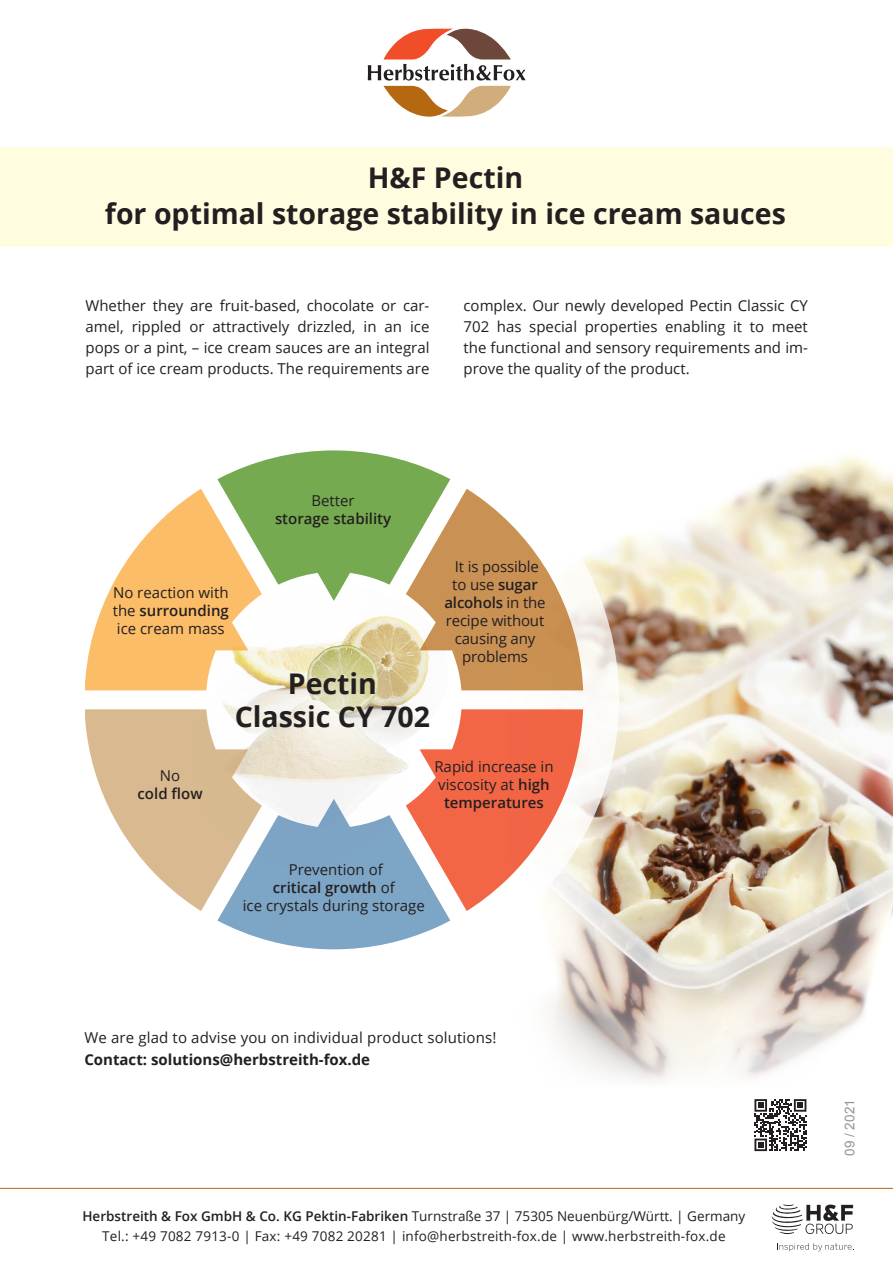
<style>
.page{position:relative;width:893px;height:1263px;background:#fff}
.page>*{position:absolute;margin:0;border:0;box-sizing:border-box;transform-origin:0 0}
.t1{font:700 28.5px "Open Sans";color:#231f20}
.t2{font:15px/21px "Open Sans";color:#231f20;text-align:justify}
.t3{font:600 15px "Open Sans";color:#231f20}
.t4{font:700 15px "Open Sans";color:#231f20}
.t5{font:13.5px "Open Sans";letter-spacing:.015em;color:#231f20}
.t6{font:13.5px "Arial";color:#939598}
.s1{font-weight:400}
.s2{font-weight:600}
</style>
<div class="page">
<img style="left:667px;top:455px;width:226px;height:533px">
<svg style="left:667px;top:988px;width:202px;height:90px"></svg>
<svg style="left:461px;top:534px;width:206px;height:547px"></svg>
<div style="left:0;top:147px;width:893px;height:100px;background:#fffce0"></div>
<svg style="left:368px;top:29px;width:158px;height:88px"></svg>
<img style="left:398px;top:690px;width:23px;height:19px">
<img style="left:191px;top:651px;width:219px;height:218px;border-radius:109px">
<svg style="left:754px;top:1099px;width:52px;height:52px"></svg>
<svg style="left:772px;top:1204px;width:81px;height:30px"></svg>
<svg style="left:777px;top:1243px;width:77px;height:8px"></svg>
<hr style="left:0;top:1188px;width:893px;height:1px;background:#b66711">
<svg style="left:85px;top:450px;width:498px;height:240px"></svg>
<svg style="left:85px;top:709px;width:498px;height:240px"></svg>
<svg style="left:268px;top:643px;width:133px;height:133px;background:#e6e1c7"></svg>
<p class="t1" style="left:368px;top:157px;width:157px">H&amp;F Pectin</p>
<p class="t1" style="left:105px;top:193px;width:682px">for optimal storage stability in ice cream sauces</p>
<p class="t2" style="left:86px;top:295px;width:345px">Whether they are fruit-based, chocolate or car&shy;amel, rippled or attractively drizzled, in an ice pops or a pint, – ice cream sauces are an integral part of ice cream products. The requirements are</p>
<p class="t2" style="left:463px;top:295px;width:346px">complex. Our newly developed Pectin Classic CY 702 has special properties enabling it to meet the functional and sensory requirements and im&shy;prove the quality of the product.</p>
<p class="t2" style="left:113px;top:582px;width:117px">No reaction with</p>
<p class="t3" style="left:113px;top:600px;width:118px"><span class="s1">the</span> surrounding</p>
<p class="t2" style="left:117px;top:618px;width:109px">ice cream mass</p>
<p class="t2" style="left:311px;top:490px;width:45px">Better</p>
<p class="t3" style="left:275px;top:508px;width:118px">storage stability</p>
<p class="t1" style="left:288px;top:663px;width:91px">Pectin</p>
<p class="t1" style="left:235px;top:696px;width:197px">Classic CY 702</p>
<p class="t2" style="left:455px;top:556px;width:86px">It is possible</p>
<p class="t2" style="left:452px;top:574px;width:87px">to use <span class="s2">sugar</span></p>
<p class="t2" style="left:444px;top:594px;width:103px;line-height:18px;text-align:center"><span class="s2">alcohols</span> in the recipe without causing any</p>
<p class="t2" style="left:462px;top:646px;width:67px">problems</p>
<p class="t2" style="left:160px;top:764px;width:22px">No</p>
<p class="t3" style="left:138px;top:783px;width:67px">cold flow</p>
<p class="t2" style="left:434px;top:757px;width:121px;line-height:18px;text-align:center">Rapid increase in viscosity at <span class="s2">high temperatures</span></p>
<p class="t2" style="left:289px;top:859px;width:96px">Prevention of</p>
<p class="t3" style="left:273px;top:877px;width:124px">critical growth <span class="s1">of</span></p>
<p class="t2" style="left:243px;top:895px;width:183px">ice crystals during storage</p>
<p class="t2" style="left:84px;top:1026px;width:414px">We are glad to advise you on individual product solutions!</p>
<p class="t4" style="left:84px;top:1049px;width:287px">Contact: solutions@herbstreith-fox.de</p>
<p class="t5" style="left:82px;top:1207px;width:664px"><span class="s2">Herbstreith &amp; Fox GmbH &amp; Co. KG Pektin-Fabriken</span> Turnstraße 37 | 75305 Neuenbürg/Württ. | Germany</p>
<p class="t5" style="left:102px;top:1226px;width:625px">Tel.: +49 7082 7913-0 | Fax: +49 7082 20281 | info@herbstreith-fox.de | www.herbstreith-fox.de</p>
<p class="t6" style="left:841px;top:1156px;width:58px;rotate:-90deg">09 / 2021</p>
</div>
